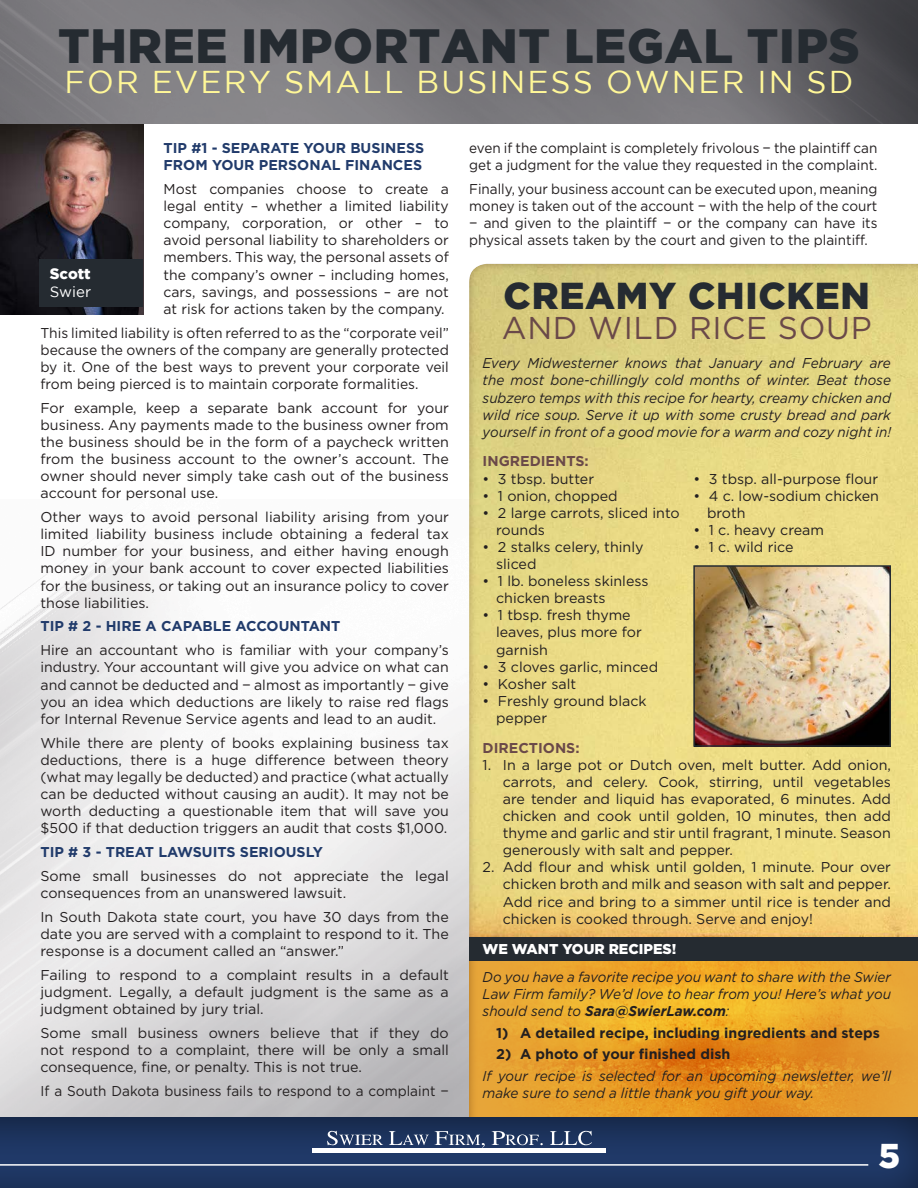
<style>
.page{position:relative;width:918px;height:1188px;background:#fff}
.page>*{position:absolute;margin:0;border:0;box-sizing:border-box;transform-origin:0 0}
.t1{font:900 48px "Gotham";letter-spacing:.015em;color:#252b31}
.t2{font:900 37.5px "Gotham";letter-spacing:.02em;color:#252b31}
.t3{font:900 34.5px "Gotham";color:#fff}
.t4{font:31.5px "Gotham";letter-spacing:.065em;color:#fff798}
.t5{font:31.5px "Gotham";letter-spacing:.02em;color:#6a4949}
.t6{font:900 15px "Gotham";color:#fff}
.t7{font:15px "Gotham";color:#fff}
.t8{font:14.25px/17.1px "Gotham";color:#231f20;text-align:justify}
.t9{font:italic 14.25px/17.1px "Gotham";color:#231f20;text-align:justify;scale:.95 1}
.t10{font:14.25px/17.1px "Gotham";color:#231f20;scale:.95 1}
.t11{font:700 14.25px/17.1px "Gotham";color:#213b6b}
.t12{font:700 14.25px "Gotham";color:#231f20}
.t13{font:700 14.25px "Gotham";color:#6a4949}
.t14{font:900 14.25px "Gotham";color:#fff}
.s1{font-weight:700}
</style>
<div class="page">
<img style="left:0;top:123px;width:143px;height:191px">
<div style="left:40px;top:259px;width:103px;height:48px;background:#252b31"></div>
<div style="left:469px;top:263px;width:449px;height:925px;background:#6a4949;opacity:.5"></div>
<img style="left:1px;top:0;width:917px;height:123px">
<img style="left:696px;top:568px;width:192px;height:176px">
<div style="left:693px;top:565px;width:198px;height:182px;border:2px solid #252b31"></div>
<div style="left:468px;top:949px;width:450px;height:183px;background:#6a4949;opacity:.5"></div>
<div style="left:469px;top:937px;width:449px;height:24px;background:#252b31"></div>
<img style="left:0;top:1px;width:1px;height:164px">
<div style="left:0;top:1114px;width:918px;height:74px;background:#231f20;opacity:.75"></div>
<hr style="left:0;top:1164px;width:868px;height:2px;background:#fff">
<hr style="left:312px;top:1148px;width:294px;height:4px;background:#fff">
<svg style="left:327px;top:1131px;width:56px;height:14px"></svg>
<svg style="left:389px;top:1131px;width:40px;height:14px"></svg>
<svg style="left:435px;top:1131px;width:50px;height:17px"></svg>
<svg style="left:492px;top:1131px;width:51px;height:14px"></svg>
<svg style="left:550px;top:1131px;width:42px;height:14px"></svg>
<h1 class="t1" style="left:58px;top:19px;width:803px">THREE IMPORTANT LEGAL TIPS</h1>
<h3 class="t4" style="left:65px;top:65px;width:790px">FOR EVERY SMALL BUSINESS OWNER IN SD</h3>
<p class="t11" style="left:164px;top:139px;width:262px">TIP #1 - SEPARATE YOUR BUSINESS<br>FROM YOUR PERSONAL FINANCES</p>
<p class="t8" style="left:164px;top:180px;width:287px">Most companies choose to create a legal entity – whether a limited liability company, corporation, or other – to avoid personal liability to shareholders or members. This way, the personal assets of the company’s owner – including homes, cars, savings, and possessions – are not at risk for actions taken by the company.</p>
<p class="t8" style="left:40px;top:324px;width:410px">This limited liability is often referred to as the “corporate veil” because the owners of the company are generally protected by it. One of the best ways to prevent your corporate veil from being pierced is to maintain corporate formalities.</p>
<p class="t8" style="left:40px;top:399px;width:410px">For example, keep a separate bank account for your business. Any payments made to the business owner from the business should be in the form of a paycheck written from the business account to the owner’s account. The owner should never simply take cash out of the business account for personal use.</p>
<p class="t8" style="left:40px;top:508px;width:410px">Other ways to avoid personal liability arising from your limited liability business include obtaining a federal tax ID number for your business, and either having enough money in your bank account to cover expected liabilities for the business, or taking out an insurance policy to cover those liabilities.</p>
<p class="t11" style="left:40px;top:618px;width:301px">TIP # 2 - HIRE A CAPABLE ACCOUNTANT</p>
<p class="t8" style="left:40px;top:641px;width:410px">Hire an accountant who is familiar with your company’s industry. Your accountant will give you advice on what can and cannot be deducted and − almost as importantly − give you an idea which deductions are likely to raise red flags for Internal Revenue Service agents and lead to an audit.</p>
<p class="t8" style="left:40px;top:734px;width:410px">While there are plenty of books explaining business tax deductions, there is a huge difference between theory (what may legally be deducted) and practice (what actually can be deducted without causing an audit). It may not be worth deducting a questionable item that will save you $500 if that deduction triggers an audit that costs $1,000.</p>
<p class="t11" style="left:40px;top:843px;width:284px">TIP # 3 - TREAT LAWSUITS SERIOUSLY</p>
<p class="t8" style="left:40px;top:867px;width:410px">Some small businesses do not appreciate the legal consequences from an unanswered lawsuit.</p>
<p class="t8" style="left:40px;top:908px;width:410px">In South Dakota state court, you have 30 days from the date you are served with a complaint to respond to it. The response is a document called an “answer.”</p>
<p class="t8" style="left:40px;top:966px;width:410px">Failing to respond to a complaint results in a default judgment. Legally, a default judgment is the same as a judgment obtained by jury trial.</p>
<p class="t8" style="left:40px;top:1024px;width:410px">Some small business owners believe that if they do not respond to a complaint, there will be only a small consequence, fine, or penalty. This is not true.</p>
<p class="t10" style="left:40px;top:1082px;width:431px">If a South Dakota business fails to respond to a complaint −</p>
<p class="t6" style="left:50px;top:266px;width:43px">Scott</p>
<p class="t7" style="left:50px;top:284px;width:43px">Swier</p>
<p class="t10" style="left:469px;top:139px;width:431px">even if the complaint is completely frivolous − the plaintiff can get a judgment for the value they requested in the complaint.</p>
<p class="t10" style="left:469px;top:180px;width:431px;text-align:justify">Finally, your business account can be executed upon, meaning money is taken out of the account − with the help of the court − and given to the plaintiff − or the company can have its physical assets taken by the court and given to the plaintiff.</p>
<h2 class="t2" style="left:504px;top:270px;width:368px">CREAMY CHICKEN</h2>
<h3 class="t5" style="left:502px;top:307px;width:371px">AND WILD RICE SOUP</h3>
<p class="t9" style="left:483px;top:354px;width:431px">Every Midwesterner knows that January and February are the most bone-chillingly cold months of winter. Beat those subzero temps with this recipe for hearty, creamy chicken and wild rice soup. Serve it up with some crusty bread and park yourself in front of a good movie for a warm and cozy night in!</p>
<p class="t13" style="left:483px;top:452px;width:108px">INGREDIENTS:</p>
<p class="t8" style="left:483px;top:470px;width:113px">• 3 tbsp. butter</p>
<p class="t8" style="left:483px;top:487px;width:137px">• 1 onion, chopped</p>
<p class="t8" style="left:496px;top:504px;width:185px;text-indent:-13px">• 2 large carrots, sliced into rounds</p>
<p class="t8" style="left:496px;top:538px;width:149px;text-indent:-13px">• 2 stalks celery, thinly sliced</p>
<p class="t8" style="left:496px;top:572px;width:154px;text-indent:-13px">• 1 lb. boneless skinless chicken breasts</p>
<p class="t8" style="left:496px;top:606px;width:147px;text-align:left;text-indent:-13px">• 1 tbsp. fresh thyme leaves, plus more for garnish</p>
<p class="t8" style="left:483px;top:658px;width:177px">• 3 cloves garlic, minced</p>
<p class="t8" style="left:483px;top:675px;width:95px">• Kosher salt</p>
<p class="t8" style="left:496px;top:692px;width:152px;text-indent:-13px">• Freshly ground black pepper</p>
<p class="t8" style="left:694px;top:470px;width:186px">• 3 tbsp. all-purpose flour</p>
<p class="t8" style="left:707px;top:487px;width:174px;text-indent:-13px">• 4 c. low-sodium chicken broth</p>
<p class="t8" style="left:694px;top:521px;width:132px">• 1 c. heavy cream</p>
<p class="t8" style="left:694px;top:538px;width:102px">• 1 c. wild rice</p>
<p class="t13" style="left:483px;top:738px;width:99px">DIRECTIONS:</p>
<p class="t8" style="left:503px;top:756px;width:390px;text-indent:-20px">1. In a large pot or Dutch oven, melt butter. Add onion, carrots, and celery. Cook, stirring, until vegetables are tender and liquid has evaporated, 6 minutes. Add chicken and cook until golden, 10 minutes, then add thyme and garlic and stir until fragrant, 1 minute. Season generously with salt and pepper.</p>
<p class="t8" style="left:503px;top:858px;width:390px;text-indent:-20px">2. Add flour and whisk until golden, 1 minute. Pour over chicken broth and milk and season with salt and pepper.<br>Add rice and bring to a simmer until rice is tender and chicken is cooked through. Serve and enjoy!</p>
<p class="t14" style="left:483px;top:939px;width:195px">WE WANT YOUR RECIPES!</p>
<p class="t9" style="left:483px;top:968px;width:431px">Do you have a favorite recipe you want to share with the Swier Law Firm family? We’d love to hear from you! Here’s what you should send to <span class="s1">Sara@SwierLaw.com</span>:</p>
<p class="t12" style="left:496px;top:1023px;width:385px">1) A detailed recipe, including ingredients and steps</p>
<p class="t12" style="left:496px;top:1045px;width:236px">2) A photo of your finished dish</p>
<p class="t9" style="left:483px;top:1067px;width:431px">If your recipe is selected for an upcoming newsletter, we’ll make sure to send a little thank you gift your way.</p>
<h3 class="t3" style="left:878px;top:1132px;width:23px">5</h3>
</div>
